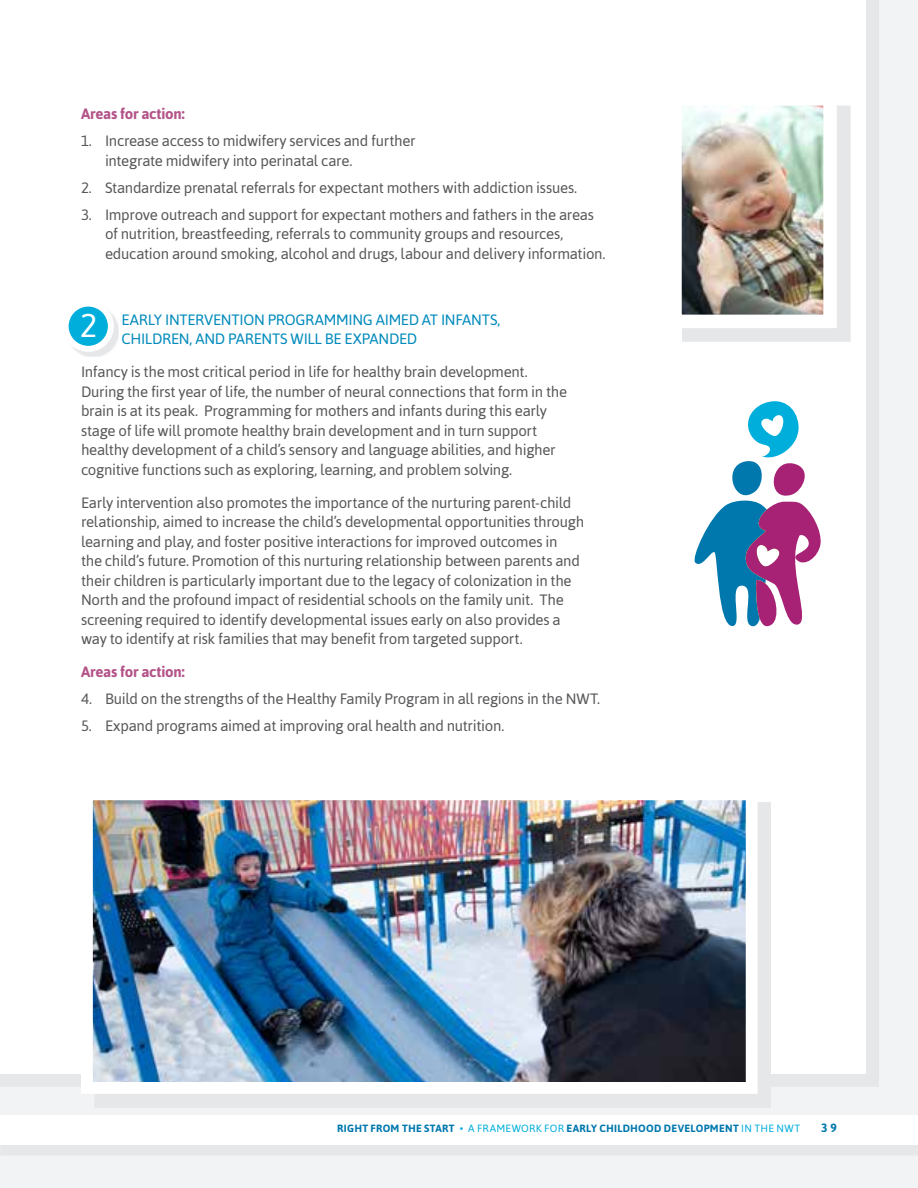
<style>
.page{position:relative;width:918px;height:1188px;background:#f2f3f4}
.page>*{position:absolute;margin:0;border:0;box-sizing:border-box;transform-origin:0 0}
.t1{font:33px "Asap";color:#fff}
.t2{font:15px/19.5px "Asap";letter-spacing:-.02em;color:#57585a}
.t3{font:15px/19.5px "Asap";letter-spacing:-.02em;color:#018abb}
.t4{font:700 15px "Asap";letter-spacing:-.015em;color:#b45388}
.t5{font:700 12px "Asap";color:#0078ae}
.t6{font:700 10.5px "Asap";letter-spacing:.03em;color:#0078ae}
.s1{font-weight:400;color:#00aedc}
</style>
<div class="page">
<div style="left:0;top:1125px;width:918px;height:30px;background:#e6e7e9"></div>
<div style="left:0;top:1115px;width:918px;height:30px;background:#fff"></div>
<div style="left:0;top:0;width:866px;height:1073px;background:#fff"></div>
<svg style="left:72px;top:311px;width:46px;height:45px"></svg>
<div style="left:66px;top:304px;width:45px;height:45px;background:#00aedc;border-radius:50%"></div>
<div style="left:63px;top:301px;width:51px;height:51px;border:6px solid #fff;border-radius:50%"></div>
<div style="left:94px;top:802px;width:677px;height:305px;background:#e6e7e9"></div>
<img style="left:94px;top:801px;width:651px;height:280px">
<div style="left:81px;top:788px;width:677px;height:306px;border:12px solid #fff"></div>
<div style="left:682px;top:106px;width:168px;height:236px;background:#e6e7e9"></div>
<img style="left:683px;top:107px;width:139px;height:206px">
<div style="left:668px;top:92px;width:169px;height:236px;border:14px solid #fff"></div>
<svg style="left:694px;top:401px;width:127px;height:226px"></svg>
<p class="t4" style="left:81px;top:105px;width:105px">Areas for action:</p>
<p class="t2" style="left:105px;top:131px;width:312px;text-indent:-24px">1. Increase access to midwifery services and further integrate midwifery into perinatal care.</p>
<p class="t2" style="left:81px;top:177px;width:498px">2. Standardize prenatal referrals for expectant mothers with addiction issues.</p>
<p class="t2" style="left:105px;top:204px;width:502px;text-indent:-24px">3. Improve outreach and support for expectant mothers and fathers in the areas of nutrition, breastfeeding, referrals to community groups and resources, education around smoking, alcohol and drugs, labour and delivery information.</p>
<p class="t3" style="left:122px;top:309px;width:381px;text-indent:-40px">2) EARLY INTERVENTION PROGRAMMING AIMED AT INFANTS,<br>CHILDREN, AND PARENTS WILL BE EXPANDED</p>
<p class="t2" style="left:81px;top:362px;width:488px">Infancy is the most critical period in life for healthy brain development.<br>During the first year of life, the number of neural connections that form in the brain is at its peak. Programming for mothers and infants during this early stage of life will promote healthy brain development and in turn support healthy development of a child’s sensory and language abilities, and higher cognitive functions such as exploring, learning, and problem solving.</p>
<p class="t2" style="left:81px;top:492px;width:505px">Early intervention also promotes the importance of the nurturing parent-child relationship, aimed to increase the child’s developmental opportunities through learning and play, and foster positive interactions for improved outcomes in<br>the child’s future. Promotion of this nurturing relationship between parents and their children is particularly important due to the legacy of colonization in the North and the profound impact of residential schools on the family unit. The screening required to identify developmental issues early on also provides a way to identify at risk families that may benefit from targeted support.</p>
<p class="t4" style="left:81px;top:663px;width:105px">Areas for action:</p>
<p class="t2" style="left:81px;top:689px;width:521px">4. Build on the strengths of the Healthy Family Program in all regions in the NWT.</p>
<p class="t2" style="left:81px;top:716px;width:425px">5. Expand programs aimed at improving oral health and nutrition.</p>
<h1 class="t1" style="left:80px;top:306px;width:19px">2</h1>
<p class="t6" style="left:337px;top:1122px;width:465px">RIGHT FROM THE START <span class="s1">• A FRAMEWORK FOR</span> EARLY CHILDHOOD DEVELOPMENT <span class="s1">IN THE NWT</span></p>
<p class="t5" style="left:821px;top:1121px;width:17px">39</p>
</div>
